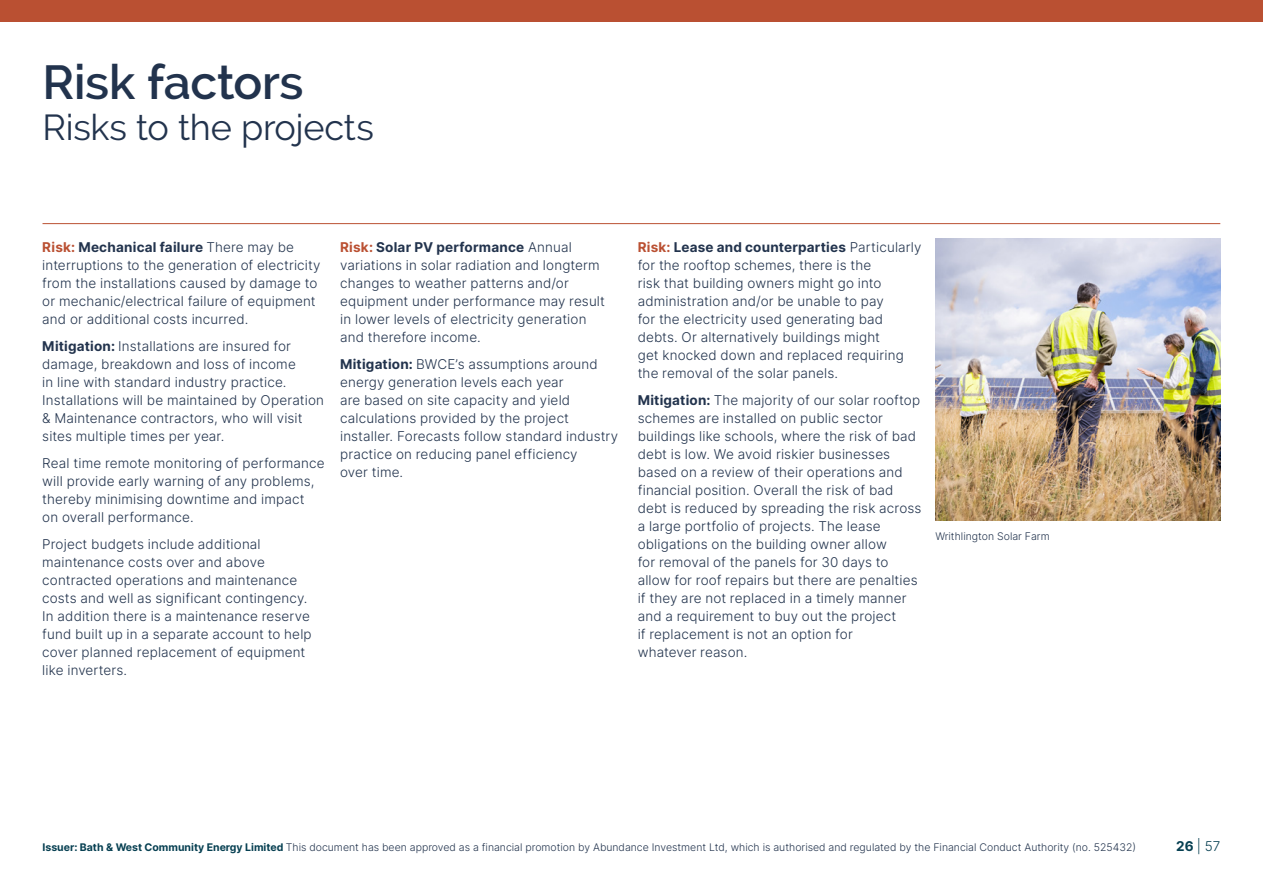
<style>
.page{position:relative;width:1263px;height:893px;background:#fff}
.page>*{position:absolute;margin:0;border:0;box-sizing:border-box;transform-origin:0 0}
.t1{font:600 48px "Raleway";letter-spacing:-.01em;color:#22334d}
.t2{font:36px "Raleway";letter-spacing:-.005em;color:#22334d}
.t3{font:300 13.5px/18px "Inter";letter-spacing:.01em;color:#22334d}
.t4{font:300 13.5px "Inter";color:#074052}
.t5{font:300 10.5px "Inter";color:#22334d}
.s1{font-weight:400;color:#ba5032}
.s2{font-weight:400}
.s3{font-weight:400;color:#074052}
</style>
<div class="page">
<div style="left:0;top:0;width:1263px;height:21px;background:#ba5032"></div>
<hr style="left:43px;top:223px;width:1177px;height:1px;background:#ba5032">
<img style="left:935px;top:238px;width:285px;height:283px">
<p class="t1" style="left:43px;top:55px;width:263px">Risk factors</p>
<p class="t2" style="left:43px;top:106px;width:333px">Risks to the projects</p>
<p class="t3" style="left:42px;top:238px;width:280px"><span class="s1">Risk:</span> <span class="s2">Mechanical failure</span> There may be interruptions to the generation of electricity from the installations caused by damage to or mechanic/electrical failure of equipment and or additional costs incurred.</p>
<p class="t3" style="left:42px;top:337px;width:283px"><span class="s2">Mitigation:</span> Installations are insured for damage, breakdown and loss of income<br>in line with standard industry practice.<br>Installations will be maintained by Operation &amp; Maintenance contractors, who will visit sites multiple times per year.</p>
<p class="t3" style="left:42px;top:454px;width:284px">Real time remote monitoring of performance will provide early warning of any problems, thereby minimising downtime and impact</p>
<p class="t3" style="left:42px;top:508px;width:153px">on overall performance.</p>
<p class="t3" style="left:42px;top:535px;width:271px">Project budgets include additional maintenance costs over and above contracted operations and maintenance costs and well as significant contingency.<br>In addition there is a maintenance reserve fund built up in a separate account to help cover planned replacement of equipment like inverters.</p>
<p class="t3" style="left:340px;top:238px;width:266px"><span class="s1">Risk:</span> <span class="s2">Solar PV performance</span> Annual variations in solar radiation and longterm changes to weather patterns and/or equipment under performance may result</p>
<p class="t3" style="left:340px;top:310px;width:248px">in lower levels of electricity generation</p>
<p class="t3" style="left:340px;top:328px;width:142px">and therefore income.</p>
<p class="t3" style="left:340px;top:355px;width:280px"><span class="s2">Mitigation:</span> BWCE’s assumptions around energy generation levels each year<br>are based on site capacity and yield calculations provided by the project installer. Forecasts follow standard industry practice on reducing panel efficiency</p>
<p class="t3" style="left:340px;top:463px;width:65px">over time.</p>
<p class="t3" style="left:638px;top:238px;width:285px"><span class="s1">Risk:</span> <span class="s2">Lease and counterparties</span> Particularly for the rooftop schemes, there is the<br>risk that building owners might go into administration and/or be unable to pay</p>
<p class="t3" style="left:638px;top:310px;width:247px">for the electricity used generating bad debts. Or alternatively buildings might</p>
<p class="t3" style="left:638px;top:346px;width:268px">get knocked down and replaced requiring the removal of the solar panels.</p>
<p class="t3" style="left:638px;top:391px;width:285px"><span class="s2">Mitigation:</span> The majority of our solar rooftop schemes are installed on public sector buildings like schools, where the risk of bad debt is low. We avoid riskier businesses based on a review of their operations and financial position. Overall the risk of bad debt is reduced by spreading the risk across a large portfolio of projects. The lease obligations on the building owner allow</p>
<p class="t3" style="left:638px;top:553px;width:281px">for removal of the panels for 30 days to allow for roof repairs but there are penalties if they are not replaced in a timely manner and a requirement to buy out the project</p>
<p class="t3" style="left:638px;top:625px;width:217px">if replacement is not an option for</p>
<p class="t3" style="left:638px;top:643px;width:111px">whatever reason.</p>
<p class="t5" style="left:935px;top:529px;width:116px">Writhlington Solar Farm</p>
<p class="t5" style="left:43px;top:839px;width:1095px"><span class="s3">Issuer: Bath &amp; West Community Energy Limited</span> This document has been approved as a financial promotion by Abundance Investment Ltd, which is authorised and regulated by the Financial Conduct Authority (no. 525432)</p>
<p class="t4" style="left:1176px;top:836px;width:46px"><span class="s2">26</span> | 57</p>
</div>
